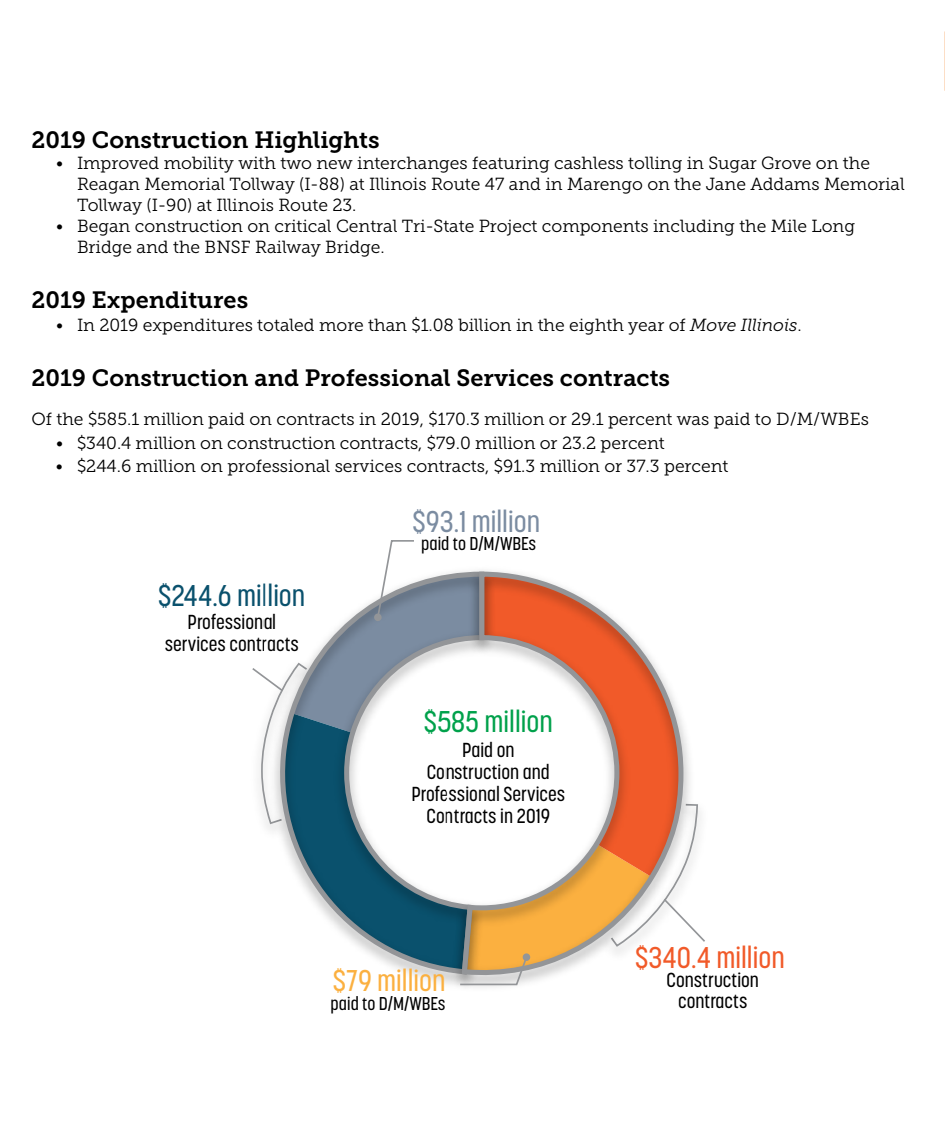
<style>
.page{position:relative;width:945px;height:1134px;background:#fff}
.page>*{position:absolute;margin:0;border:0;box-sizing:border-box;transform-origin:0 0}
.t1{font:500 29.75px "Korolev Condensed";color:#f15a29}
.t2{font:500 29.75px "Korolev Condensed";color:#0a516d}
.t3{font:500 29.75px "Korolev Condensed";color:#7b8ca1}
.t4{font:500 29.75px "Korolev Condensed";color:#00a14b}
.t5{font:500 29.75px "Korolev Condensed";color:#fbb040}
.t6{font:23.45px "Museo Slab 700";color:#000}
.t7{font:500 20.12px/21.7px "Korolev Condensed";color:#000;text-align:center}
.t8{font:500 18.38px "Korolev Condensed";color:#000}
.t9{font:17.5px/21px "Museo Slab 300";color:#000}
.s1{font-style:italic}
</style>
<div class="page">
<svg style="left:252px;top:540px;width:453px;height:446px"></svg>
<div style="left:374px;top:613px;width:8px;height:8px;background:#939598;border-radius:50%"></div>
<hr style="left:944px;top:32px;width:1px;height:59px;background:#f57e20">
<h2 class="t6" style="left:32px;top:126px;width:350px">2019 Construction Highlights</h2>
<p class="t9" style="left:77px;top:152px;width:829px;text-indent:-21px">• Improved mobility with two new interchanges featuring cashless tolling in Sugar Grove on the<br>Reagan Memorial Tollway (I-88) at Illinois Route 47 and in Marengo on the Jane Addams Memorial<br>Tollway (I-90) at Illinois Route 23.</p>
<p class="t9" style="left:77px;top:215px;width:780px;text-indent:-21px">• Began construction on critical Central Tri-State Project components including the Mile Long<br>Bridge and the BNSF Railway Bridge.</p>
<h2 class="t6" style="left:32px;top:286px;width:218px">2019 Expenditures</h2>
<p class="t9" style="left:56px;top:315px;width:747px">• In 2019 expenditures totaled more than $1.08 billion in the eighth year of <span class="s1">Move Illinois</span>.</p>
<h2 class="t6" style="left:32px;top:365px;width:640px">2019 Construction and Professional Services contracts</h2>
<p class="t9" style="left:32px;top:409px;width:839px">Of the $585.1 million paid on contracts in 2019, $170.3 million or 29.1 percent was paid to D/M/WBEs</p>
<p class="t9" style="left:56px;top:432px;width:610px">• $340.4 million on construction contracts, $79.0 million or 23.2 percent</p>
<p class="t9" style="left:56px;top:456px;width:674px">• $244.6 million on professional services contracts, $91.3 million or 37.3 percent</p>
<h1 class="t2" style="left:158px;top:578px;width:149px">$244.6 million</h1>
<p class="t7" style="left:165px;top:611px;width:136px">Professional services contracts</p>
<h1 class="t3" style="left:413px;top:504px;width:129px">$93.1 million</h1>
<p class="t8" style="left:421px;top:533px;width:116px">paid to D/M/WBEs</p>
<h1 class="t4" style="left:424px;top:704px;width:131px">$585 million</h1>
<p class="t7" style="left:411px;top:739px;width:155px">Paid on<br>Construction and<br>Professional Services<br>Contracts in 2019</p>
<h1 class="t5" style="left:333px;top:963px;width:114px">$79 million</h1>
<p class="t8" style="left:331px;top:992px;width:116px">paid to D/M/WBEs</p>
<h1 class="t1" style="left:635px;top:940px;width:151px">$340.4 million</h1>
<p class="t7" style="left:667px;top:969px;width:94px">Construction contracts</p>
</div>
